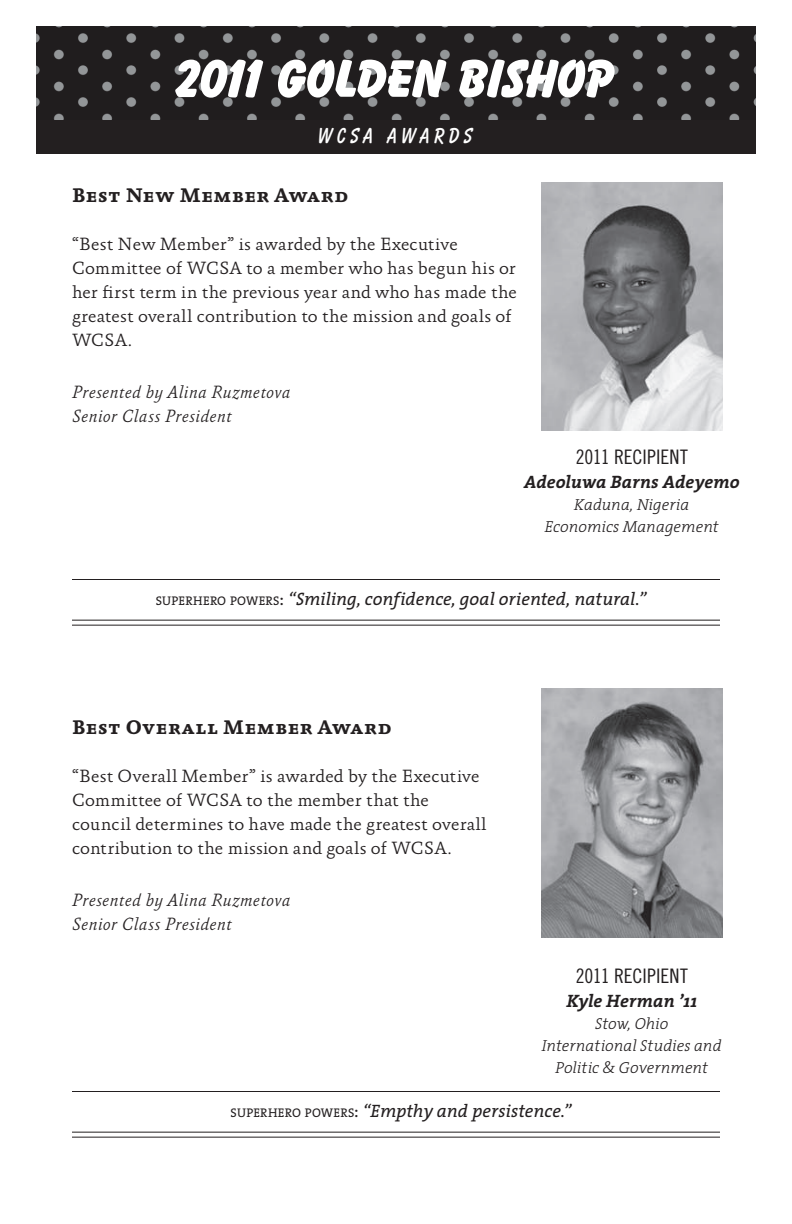
<style>
.page{position:relative;width:792px;height:1224px;background:#fff}
.page>*{position:absolute;margin:0;border:0;box-sizing:border-box;transform-origin:0 0}
.t1{font:800 54px "Balloon BT";letter-spacing:-.03em;color:#fff}
.t2{font:700 22px "Balloon BT";letter-spacing:.195em;color:#fff}
.t3{font:700 20px "Absara OT";letter-spacing:-.015em;color:#231f20}
.t4{font:20px "Trade Gothic LT Std Cn 18";color:#231f20}
.t5{font:300 18px/24px "Absara OT";letter-spacing:.005em;color:#231f20}
.t6{font:italic 18px "The Serif 5";color:#231f20}
.t7{font:italic 300 18px/24px "Absara OT";color:#231f20}
.t8{font:italic 700 18px "The Serif 7";color:#231f20}
.t9{font:italic 300 16px/22px "The Serif 3";letter-spacing:.005em;color:#231f20;text-align:center}
.s1{font-style:normal;font-size:12.6px}
.s2{font-style:normal}
</style>
<div class="page">
<img style="left:36px;top:27px;width:720px;height:93px">
<div style="left:36px;top:120px;width:720px;height:34px;background:#231f20"></div>
<hr style="left:72px;top:620px;width:648px;height:1px;background:#231f20">
<hr style="left:72px;top:625px;width:648px;height:1px;background:#231f20">
<hr style="left:72px;top:579px;width:648px;height:1px;background:#231f20">
<hr style="left:72px;top:1132px;width:648px;height:1px;background:#231f20">
<hr style="left:72px;top:1137px;width:648px;height:1px;background:#231f20">
<hr style="left:72px;top:1091px;width:648px;height:1px;background:#231f20">
<img style="left:541px;top:182px;width:182px;height:249px">
<img style="left:541px;top:689px;width:182px;height:248px">
<h1 class="t1" style="left:176px;top:46px;width:440px">2011 GOLDEN BISHOP</h1>
<p class="t2" style="left:318px;top:122px;width:39px">WCSA</p>
<p class="t2" style="left:387px;top:122px;width:75px">AWARDS</p>
<p class="t3" style="left:72px;top:184px;width:278px">Best New Member Award</p>
<p class="t5" style="left:72px;top:233px;width:447px">“Best New Member” is awarded by the Executive Committee of WCSA to a member who has begun his or her first term in the previous year and who has made the greatest overall contribution to the mission and goals of WCSA.</p>
<p class="t7" style="left:72px;top:381px;width:220px">Presented by Alina Ruzmetova<br>Senior Class President</p>
<p class="t4" style="left:576px;top:445px;width:114px">2011 RECIPIENT</p>
<p class="t8" style="left:524px;top:467px;width:217px">Adeoluwa Barns Adeyemo</p>
<p class="t9" style="left:545px;top:493px;width:175px">Kaduna, Nigeria<br>Economics Management</p>
<p class="t6" style="left:156px;top:584px;width:492px"><span class="s1">SUPERHERO POWERS</span><span class="s2">:</span> “Smiling, confidence, goal oriented, natural.”</p>
<p class="t3" style="left:72px;top:716px;width:321px">Best Overall Member Award</p>
<p class="t5" style="left:72px;top:765px;width:416px">“Best Overall Member” is awarded by the Executive Committee of WCSA to the member that the council determines to have made the greatest overall contribution to the mission and goals of WCSA.</p>
<p class="t7" style="left:72px;top:889px;width:220px">Presented by Alina Ruzmetova<br>Senior Class President</p>
<p class="t4" style="left:576px;top:964px;width:114px">2011 RECIPIENT</p>
<p class="t8" style="left:566px;top:986px;width:132px">Kyle Herman ’11</p>
<p class="t9" style="left:542px;top:1013px;width:181px">Stow, Ohio<br>International Studies and<br>Politic &amp; Government</p>
<p class="t6" style="left:231px;top:1096px;width:342px"><span class="s1">SUPERHERO POWERS</span><span class="s2">:</span> “Empthy and persistence.”</p>
</div>
